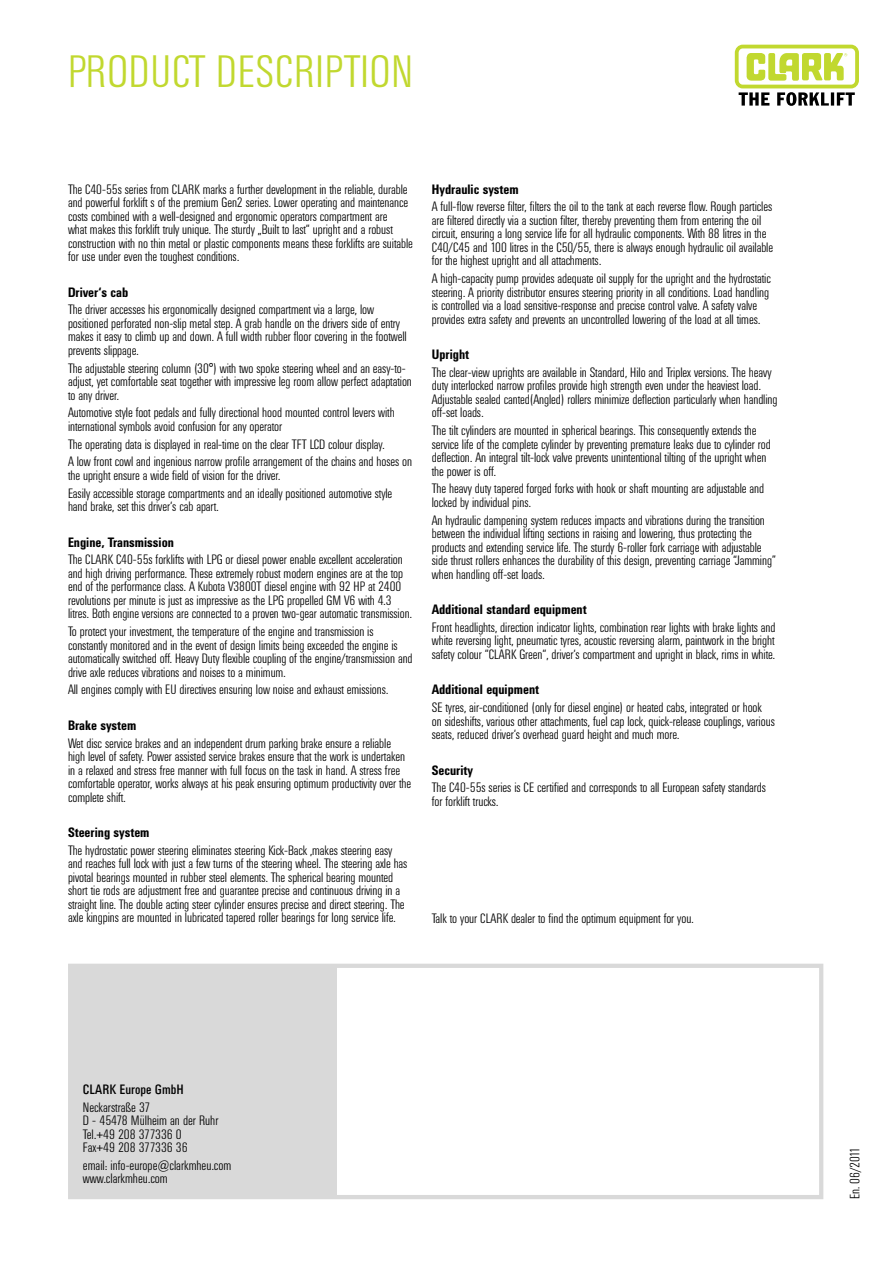
<style>
.page{position:relative;width:893px;height:1263px;background:#fff}
.page>*{position:absolute;margin:0;border:0;box-sizing:border-box;transform-origin:0 0}
.t1{font:300 45px "Univers Condensed BQ";letter-spacing:.02em;color:#c1d82f}
.t2{font:300 13.5px/13.5px "Univers Condensed BQ";letter-spacing:-.005em;color:#000}
.t3{font:700 13.5px "Univers Condensed BQ";color:#000}
.t4{font:13.5px "Univers Condensed BQ";color:#000}
</style>
<div class="page">
<div style="left:70px;top:966px;width:267px;height:231px;background:#d9d9d9"></div>
<div style="left:68px;top:964px;width:755px;height:235px;border:4px solid #d9d9d9"></div>
<svg style="left:735px;top:45px;width:124px;height:61px"></svg>
<h1 class="t1" style="left:68px;top:53px;width:346px">PRODUCT DESCRIPTION</h1>
<p class="t2" style="left:68px;top:183px;width:346px">The C40-55s series from CLARK marks a further development in the reliable, durable and powerful forklift s of the premium Gen2 series. Lower operating and maintenance costs combined with a well-designed and ergonomic operators compartment are<br>what makes this forklift truly unique. The sturdy „Built to last“ upright and a robust construction with no thin metal or plastic components means these forklifts are suitable for use under even the toughest conditions.</p>
<p class="t3" style="left:68px;top:287px;width:62px">Driver‘s cab</p>
<p class="t2" style="left:68px;top:304px;width:340px">The driver accesses his ergonomically designed compartment via a large, low positioned perforated non-slip metal step. A grab handle on the drivers side of entry makes it easy to climb up and down. A full width rubber floor covering in the footwell prevents slippage.</p>
<p class="t2" style="left:68px;top:362px;width:345px">The adjustable steering column (30°) with two spoke steering wheel and an easy-to&shy;adjust, yet comfortable seat together with impressive leg room allow perfect adaptation to any driver.</p>
<p class="t2" style="left:68px;top:407px;width:328px">Automotive style foot pedals and fully directional hood mounted control levers with international symbols avoid confusion for any operator</p>
<p class="t2" style="left:68px;top:436px;width:346px;line-height:17.7px">The operating data is displayed in real-time on the clear TFT LCD colour display.<br>A low front cowl and ingenious narrow profile arrangement of the chains and hoses on</p>
<p class="t2" style="left:68px;top:468px;width:326px;line-height:17.7px">the upright ensure a wide field of vision for the driver.<br>Easily accessible storage compartments and an ideally positioned automotive style</p>
<p class="t2" style="left:68px;top:501px;width:152px">hand brake, set this driver‘s cab apart.</p>
<p class="t3" style="left:68px;top:537px;width:108px">Engine, Transmission</p>
<p class="t2" style="left:68px;top:554px;width:346px">The CLARK C40-55s forklifts with LPG or diesel power enable excellent acceleration and high driving performance. These extremely robust modern engines are at the top end of the performance class. A Kubota V3800T diesel engine with 92 HP at 2400 revolutions per minute is just as impressive as the LPG propelled GM V6 with 4.3 litres. Both engine versions are connected to a proven two-gear automatic transmission.</p>
<p class="t2" style="left:68px;top:626px;width:346px">To protect your investment, the temperature of the engine and transmission is constantly monitored and in the event of design limits being exceeded the engine is automatically switched off. Heavy Duty flexible coupling of the engine/transmission and drive axle reduces vibrations and noises to a minimum.</p>
<p class="t2" style="left:68px;top:684px;width:322px">All engines comply with EU directives ensuring low noise and exhaust emissions.</p>
<p class="t3" style="left:68px;top:720px;width:70px">Brake system</p>
<p class="t2" style="left:68px;top:738px;width:345px">Wet disc service brakes and an independent drum parking brake ensure a reliable high level of safety. Power assisted service brakes ensure that the work is undertaken in a relaxed and stress free manner with full focus on the task in hand. A stress free comfortable operator, works always at his peak ensuring optimum productivity over the complete shift.</p>
<p class="t3" style="left:68px;top:827px;width:83px">Steering system</p>
<p class="t2" style="left:68px;top:845px;width:341px">The hydrostatic power steering eliminates steering Kick-Back ,makes steering easy and reaches full lock with just a few turns of the steering wheel. The steering axle has pivotal bearings mounted in rubber steel elements. The spherical bearing mounted short tie rods are adjustment free and guarantee precise and continuous driving in a straight line. The double acting steer cylinder ensures precise and direct steering. The axle kingpins are mounted in lubricated tapered roller bearings for long service life.</p>
<p class="t3" style="left:432px;top:184px;width:88px">Hydraulic system</p>
<p class="t2" style="left:432px;top:201px;width:343px">A full-flow reverse filter, filters the oil to the tank at each reverse flow. Rough particles are filtered directly via a suction filter, thereby preventing them from entering the oil circuit, ensuring a long service life for all hydraulic components. With 88 litres in the C40/C45 and 100 litres in the C50/55, there is always enough hydraulic oil available for the highest upright and all attachments.</p>
<p class="t2" style="left:432px;top:273px;width:341px">A high-capacity pump provides adequate oil supply for the upright and the hydrostatic steering. A priority distributor ensures steering priority in all conditions. Load handling is controlled via a load sensitive-response and precise control valve. A safety valve provides extra safety and prevents an uncontrolled lowering of the load at all times.</p>
<p class="t3" style="left:432px;top:349px;width:39px">Upright</p>
<p class="t2" style="left:432px;top:367px;width:347px">The clear-view uprights are available in Standard, Hilo and Triplex versions. The heavy duty interlocked narrow profiles provide high strength even under the heaviest load.<br>Adjustable sealed canted(Angled) rollers minimize deflection particularly when handling off-set loads.</p>
<p class="t2" style="left:432px;top:425px;width:340px">The tilt cylinders are mounted in spherical bearings. This consequently extends the service life of the complete cylinder by preventing premature leaks due to cylinder rod deflection. An integral tilt-lock valve prevents unintentional tilting of the upright when the power is off.</p>
<p class="t2" style="left:432px;top:483px;width:334px">The heavy duty tapered forged forks with hook or shaft mounting are adjustable and locked by individual pins.</p>
<p class="t2" style="left:432px;top:514px;width:346px">An hydraulic dampening system reduces impacts and vibrations during the transition between the individual lifting sections in raising and lowering, thus protecting the products and extending service life. The sturdy 6-roller fork carriage with adjustable side thrust rollers enhances the durability of this design, preventing carriage “Jamming” when handling off-set loads.</p>
<p class="t3" style="left:432px;top:604px;width:156px">Additional standard equipment</p>
<p class="t2" style="left:432px;top:622px;width:345px;text-align:justify">Front headlights, direction indicator lights, combination rear lights with brake lights and white reversing light, pneumatic tyres, acoustic reversing alarm, paintwork in the bright safety colour “CLARK Green“, driver‘s compartment and upright in black, rims in white.</p>
<p class="t3" style="left:432px;top:685px;width:109px">Additional equipment</p>
<p class="t2" style="left:432px;top:702px;width:345px">SE tyres, air-conditioned (only for diesel engine) or heated cabs, integrated or hook on sideshifts, various other attachments, fuel cap lock, quick-release couplings, various seats, reduced driver‘s overhead guard height and much more.</p>
<p class="t3" style="left:432px;top:765px;width:43px">Security</p>
<p class="t2" style="left:432px;top:782px;width:336px">The C40-55s series is CE certified and corresponds to all European safety standards for forklift trucks.</p>
<p class="t2" style="left:432px;top:913px;width:263px">Talk to your CLARK dealer to find the optimum equipment for you.</p>
<p class="t4" style="left:83px;top:1084px;width:102px">CLARK Europe GmbH</p>
<p class="t2" style="left:83px;top:1102px;width:137px">Neckarstraße 37<br>D - 45478 Mülheim an der Ruhr<br>Tel. +49 208 377336 0<br>Fax +49 208 377336 36</p>
<p class="t2" style="left:83px;top:1160px;width:150px">email: info-europe@clarkmheu.com www.clarkmheu.com</p>
<p class="t2" style="left:849px;top:1199px;width:54px;rotate:-90deg">En. 06/2011</p>
</div>
